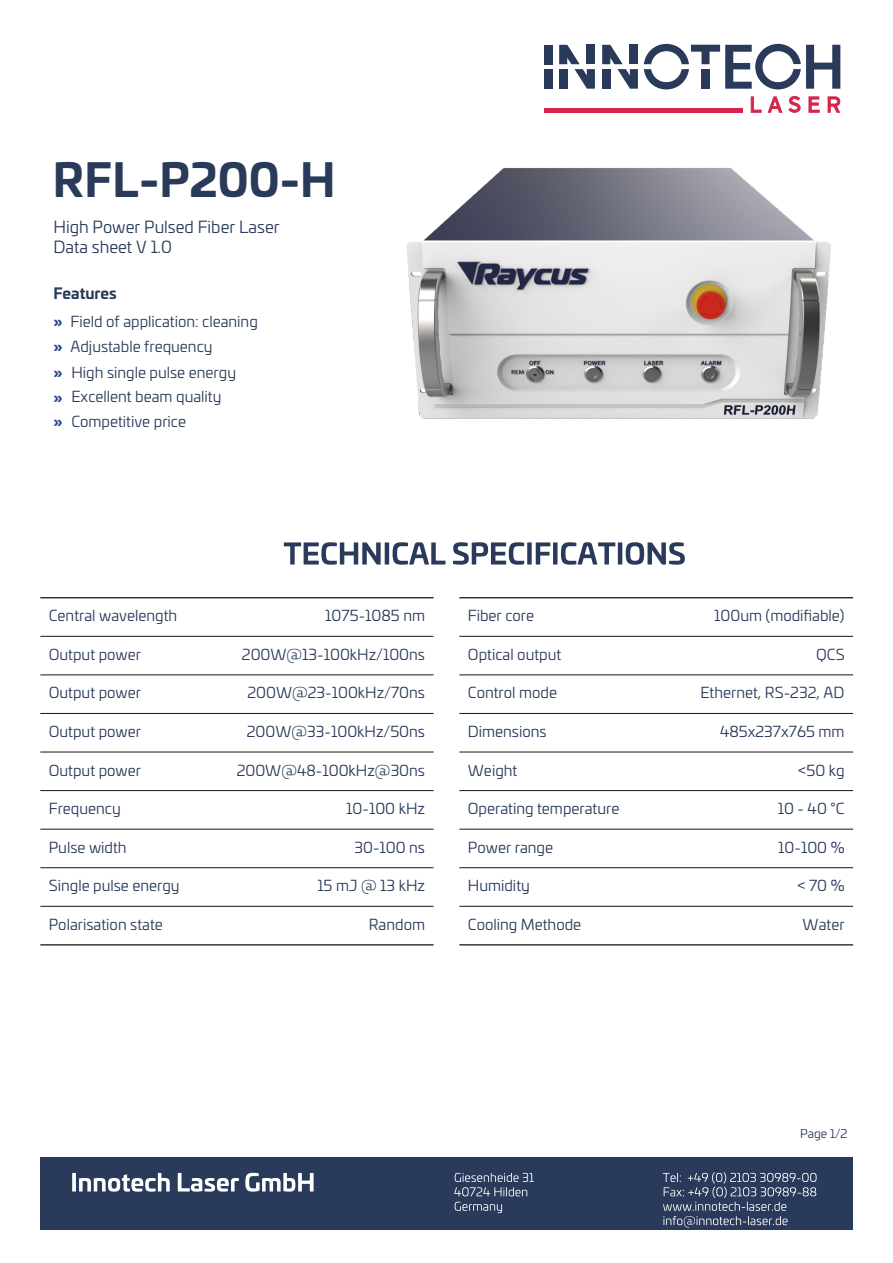
<style>
.page{position:relative;width:893px;height:1263px;background:#fff}
.page>*{position:absolute;margin:0;border:0;box-sizing:border-box;transform-origin:0 0}
.t1{font:700 45px "Univia Pro";color:#293b59}
.t2{font:16.5px/19.8px "Univia Pro";color:#293b59}
.t3{font:15px "Univia Pro";color:#293a5a}
.t4{font:15px/25px "Univia Pro";color:#293b59}
.t5{font:12px "Univia Pro";color:#293a5a}
.s1{font-weight:700}
.s2{font-weight:700;color:#264796}
</style>
<div class="page">
<div style="left:40px;top:1157px;width:812px;height:73px;background:#293a5a"></div>
<svg style="left:72px;top:1173px;width:242px;height:18px"></svg>
<svg style="left:454px;top:1173px;width:80px;height:23px"></svg>
<svg style="left:455px;top:1202px;width:47px;height:11px"></svg>
<svg style="left:663px;top:1172px;width:154px;height:55px"></svg>
<div style="left:544px;top:45px;width:8px;height:19px;background:#293a5a"></div>
<div style="left:544px;top:69px;width:8px;height:20px;background:#293a5a"></div>
<svg style="left:559px;top:45px;width:36px;height:44px"></svg>
<svg style="left:602px;top:45px;width:36px;height:44px"></svg>
<div style="left:602px;top:69px;width:8px;height:20px;background:#293a5a"></div>
<svg style="left:644px;top:44px;width:196px;height:45px"></svg>
<svg style="left:790px;top:96px;width:10px;height:2px"></svg>
<svg style="left:808px;top:96px;width:12px;height:2px"></svg>
<svg style="left:828px;top:96px;width:11px;height:2px"></svg>
<svg style="left:284px;top:542px;width:401px;height:23px"></svg>
<hr style="left:40px;top:944px;width:394px;height:1px;background:#151616">
<hr style="left:40px;top:906px;width:394px;height:1px;background:#151616">
<hr style="left:40px;top:867px;width:394px;height:1px;background:#151616">
<hr style="left:40px;top:829px;width:394px;height:1px;background:#151616">
<hr style="left:40px;top:790px;width:394px;height:1px;background:#151616">
<hr style="left:40px;top:752px;width:394px;height:1px;background:#151616">
<hr style="left:40px;top:713px;width:394px;height:1px;background:#151616">
<hr style="left:40px;top:675px;width:394px;height:1px;background:#151616">
<hr style="left:40px;top:636px;width:394px;height:1px;background:#151616">
<hr style="left:40px;top:597px;width:394px;height:1px;background:#151616">
<hr style="left:459px;top:944px;width:394px;height:1px;background:#151616">
<hr style="left:459px;top:906px;width:394px;height:1px;background:#151616">
<hr style="left:459px;top:867px;width:394px;height:1px;background:#151616">
<hr style="left:459px;top:829px;width:394px;height:1px;background:#151616">
<hr style="left:459px;top:790px;width:394px;height:1px;background:#151616">
<hr style="left:459px;top:752px;width:394px;height:1px;background:#151616">
<hr style="left:459px;top:713px;width:394px;height:1px;background:#151616">
<hr style="left:459px;top:675px;width:394px;height:1px;background:#151616">
<hr style="left:459px;top:636px;width:394px;height:1px;background:#151616">
<hr style="left:459px;top:597px;width:394px;height:1px;background:#151616">
<img style="left:406px;top:98px;width:435px;height:321px">
<h1 class="t1" style="left:53px;top:161px;width:284px">RFL-P200-H</h1>
<p class="t2" style="left:53px;top:218px;width:228px">High Power Pulsed Fiber Laser<br>Data sheet V 1.0</p>
<p class="t4" style="left:54px;top:281px;width:206px;line-height:27.9px"><span class="s1">Features<br></span><span class="s2">»</span> Field of application: cleaning</p>
<p class="t4" style="left:54px;top:335px;width:184px"><span class="s2">»</span> Adjustable frequency<br><span class="s2">»</span> High single pulse energy <span class="s2">»</span> Excellent beam quality<br><span class="s2">»</span> Competitive price</p>
<p class="t3" style="left:49px;top:609px;width:130px">Central wavelength</p>
<p class="t3" style="left:325px;top:609px;width:101px">1075-1085 nm</p>
<p class="t3" style="left:49px;top:648px;width:94px">Output power</p>
<p class="t3" style="left:242px;top:648px;width:185px">200W@13-100kHz/100ns</p>
<p class="t3" style="left:49px;top:686px;width:94px">Output power</p>
<p class="t3" style="left:247px;top:686px;width:179px">200W@23-100kHz/70ns</p>
<p class="t3" style="left:49px;top:725px;width:94px">Output power</p>
<p class="t3" style="left:247px;top:725px;width:180px">200W@33-100kHz/50ns</p>
<p class="t3" style="left:49px;top:763px;width:94px">Output power</p>
<p class="t3" style="left:237px;top:763px;width:190px">200W@48-100kHz@30ns</p>
<p class="t3" style="left:49px;top:802px;width:73px">Frequency</p>
<p class="t3" style="left:346px;top:802px;width:80px">10-100 kHz</p>
<p class="t3" style="left:49px;top:841px;width:79px">Pulse width</p>
<p class="t3" style="left:354px;top:841px;width:72px">30-100 ns</p>
<p class="t3" style="left:49px;top:879px;width:132px">Single pulse energy</p>
<p class="t3" style="left:317px;top:879px;width:109px">15 mJ @ 13 kHz</p>
<p class="t3" style="left:49px;top:918px;width:116px">Polarisation state</p>
<p class="t3" style="left:369px;top:918px;width:58px">Random</p>
<p class="t3" style="left:468px;top:609px;width:68px">Fiber core</p>
<p class="t3" style="left:714px;top:609px;width:132px">100um (modifiable)</p>
<p class="t3" style="left:468px;top:648px;width:95px">Optical output</p>
<p class="t3" style="left:816px;top:648px;width:30px">QCS</p>
<p class="t3" style="left:468px;top:686px;width:91px">Control mode</p>
<p class="t3" style="left:700px;top:686px;width:146px">Ethernet, RS-232, AD</p>
<p class="t3" style="left:468px;top:725px;width:80px">Dimensions</p>
<p class="t3" style="left:720px;top:725px;width:126px">485x237x765 mm</p>
<p class="t3" style="left:468px;top:763px;width:51px">Weight</p>
<p class="t3" style="left:798px;top:763px;width:48px">&lt;50 kg</p>
<p class="t3" style="left:468px;top:802px;width:153px">Operating temperature</p>
<p class="t3" style="left:778px;top:802px;width:68px">10 - 40 °C</p>
<p class="t3" style="left:468px;top:841px;width:87px">Power range</p>
<p class="t3" style="left:778px;top:841px;width:68px">10-100 %</p>
<p class="t3" style="left:468px;top:879px;width:63px">Humidity</p>
<p class="t3" style="left:797px;top:879px;width:49px">&lt; 70 %</p>
<p class="t3" style="left:468px;top:918px;width:115px">Cooling Methode</p>
<p class="t3" style="left:803px;top:918px;width:44px">Water</p>
<p class="t5" style="left:800px;top:1128px;width:49px">Page 1/2</p>
</div>
